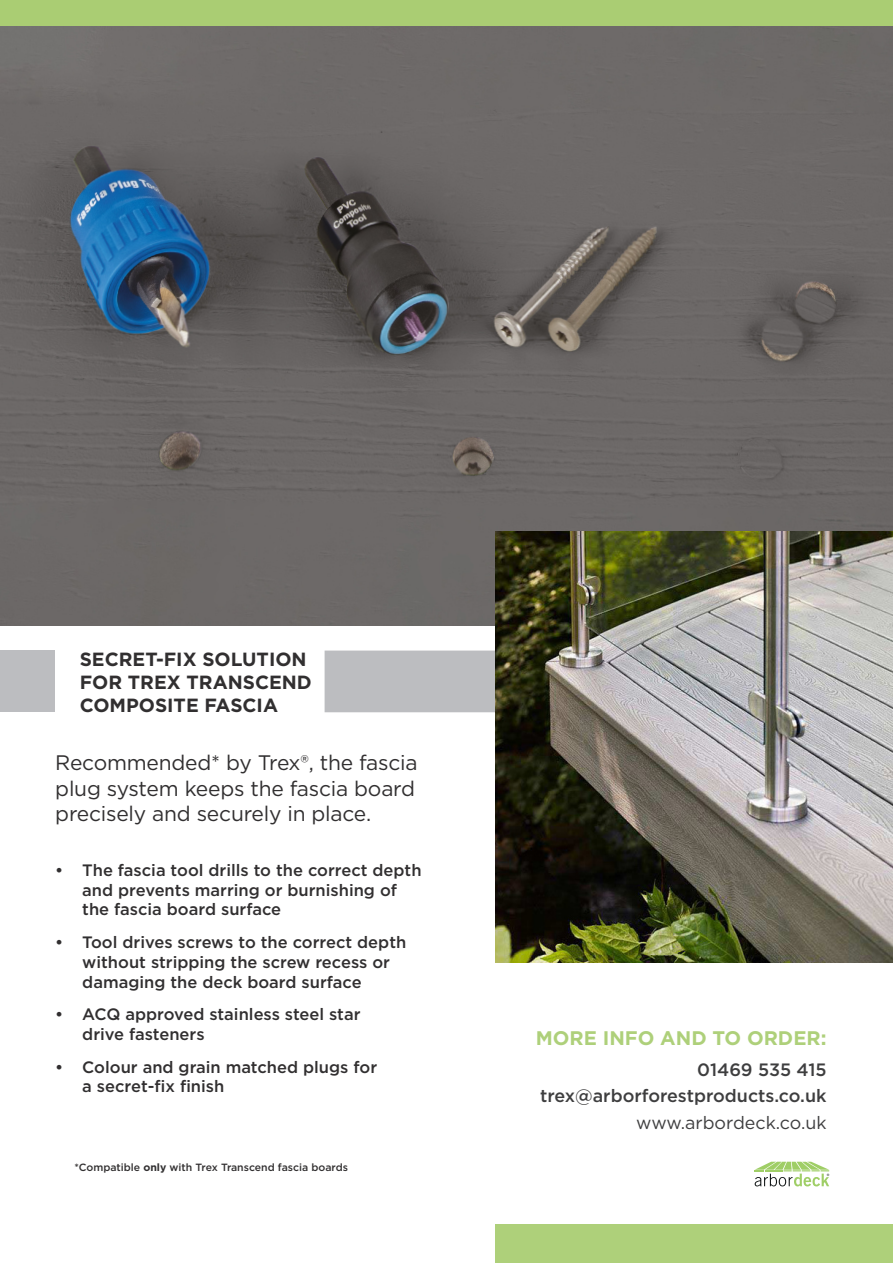
<style>
.page{position:relative;width:893px;height:1263px;background:#fff}
.page>*{position:absolute;margin:0;border:0;box-sizing:border-box;transform-origin:0 0}
.t1{font:21px/25.2px "Gotham";letter-spacing:-.01em;color:#312f30}
.t2{font:700 19.65px "Gotham";color:#aed07a}
.t3{font:700 19.05px/23px "Gotham";color:#312f30}
.t4{font:500 17.85px "Gotham";color:#3e3e3f}
.t5{font:17.85px "Gotham";color:#3e3e3f}
.t6{font:500 16.5px/19.8px "Gotham";color:#312f30}
.t7{font:500 10.5px "Gotham";color:#312f30}
.s1{font-weight:700}
</style>
<div class="page">
<div style="left:325px;top:650px;width:171px;height:62px;background:#bcbdc0"></div>
<div style="left:0;top:650px;width:54px;height:62px;background:#bcbdc0"></div>
<img style="left:0;top:26px;width:893px;height:599px">
<img style="left:496px;top:531px;width:397px;height:432px">
<div style="left:0;top:0;width:893px;height:26px;background:#aacd73"></div>
<div style="left:496px;top:1225px;width:397px;height:38px;background:#aed07a"></div>
<svg style="left:755px;top:1162px;width:74px;height:24px"></svg>
<p class="t3" style="left:80px;top:647px;width:234px">SECRET-FIX SOLUTION<br>FOR TREX TRANSCEND<br>COMPOSITE FASCIA</p>
<p class="t1" style="left:55px;top:750px;width:364px">Recommended* by Trex®, the fascia plug system keeps the fascia board precisely and securely in place.</p>
<p class="t6" style="left:82px;top:860px;width:341px;text-indent:-27px">• The fascia tool drills to the correct depth and prevents marring or burnishing of the fascia board surface</p>
<p class="t6" style="left:82px;top:932px;width:326px;text-indent:-27px">• Tool drives screws to the correct depth without stripping the screw recess or damaging the deck board surface</p>
<p class="t6" style="left:82px;top:1004px;width:280px;text-indent:-27px">• ACQ approved stainless steel star drive fasteners</p>
<p class="t6" style="left:82px;top:1056px;width:296px;text-indent:-27px">• Colour and grain matched plugs for a secret-fix finish</p>
<p class="t7" style="left:74px;top:1160px;width:275px">*Compatible <span class="s1">only</span> with Trex Transcend fascia boards</p>
<p class="t2" style="left:536px;top:1025px;width:292px">MORE INFO AND TO ORDER:</p>
<p class="t4" style="left:697px;top:1058px;width:131px">01469 535 415</p>
<p class="t4" style="left:540px;top:1084px;width:288px">trex@arborforestproducts.co.uk</p>
<p class="t5" style="left:636px;top:1111px;width:192px">www.arbordeck.co.uk</p>
</div>
